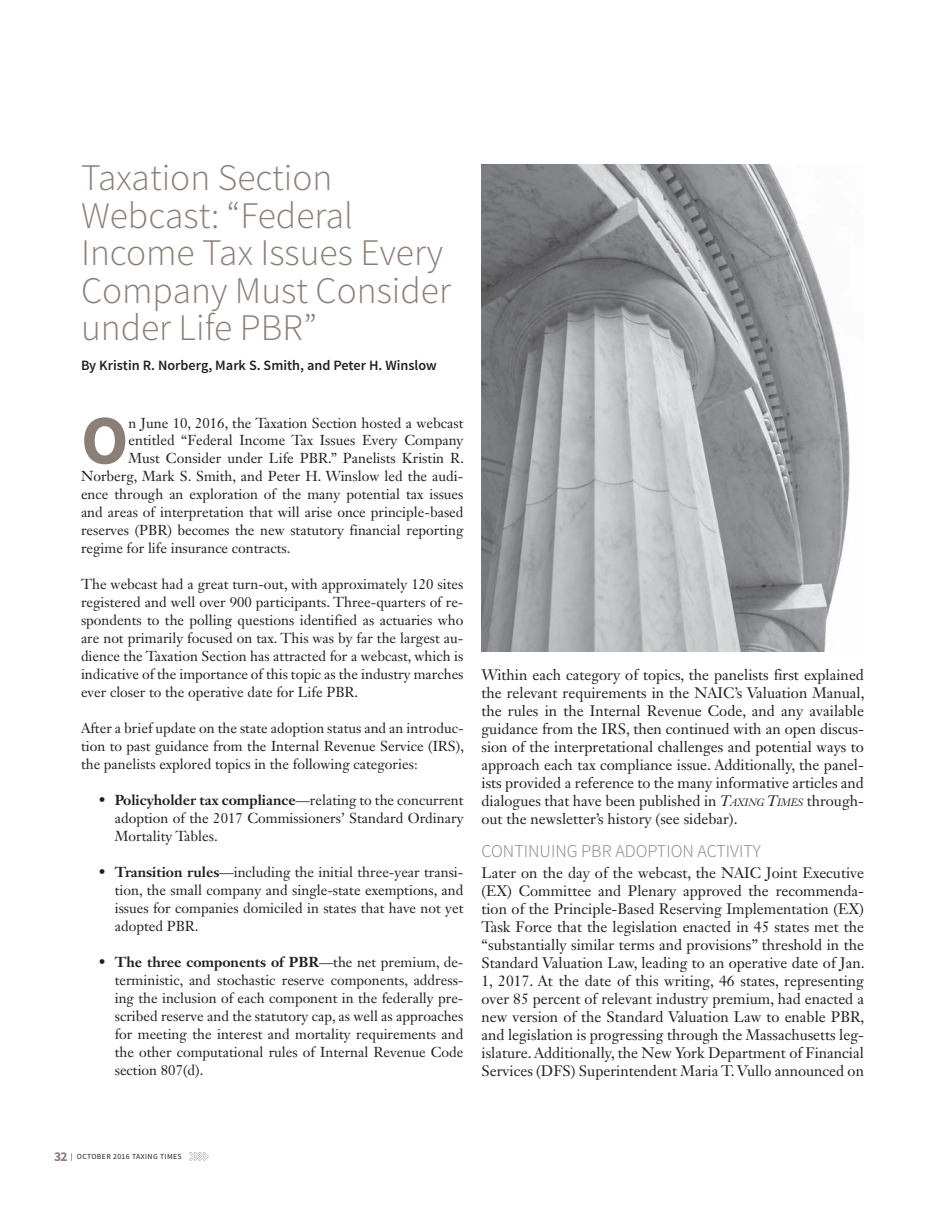
<style>
.page{position:relative;width:945px;height:1215px;background:#fff}
.page>*{position:absolute;margin:0;border:0;box-sizing:border-box;transform-origin:0 0}
.t1{font:700 69.45px "Source Sans Pro";color:#8c7f77}
.t2{font:300 37.5px/37.5px "Source Sans Pro";color:#8c7f77}
.t3{font:300 18px "Source Sans Pro";color:#8c7f77}
.t4{font:15px/18px "Janson Text LT Std";color:#231f20;text-align:justify}
.t5{font:14.25px/18px "Janson Text LT Std";color:#231f20;text-align:justify}
.t6{font:600 14.25px "Source Sans Pro";color:#231f20}
.t7{font:7.8px "Source Sans Pro";letter-spacing:.05em;color:#231f20}
.s1{font-weight:700}
.s2{font-style:italic}
.s3{font-style:italic;font-size:10.5px}
.s4{font-weight:700;font-size:13.5px;color:#8c7f77}
</style>
<div class="page">
<svg style="left:189px;top:1152px;width:20px;height:9px"></svg>
<img style="left:482px;top:165px;width:368px;height:487px">
<h2 class="t2" style="left:81px;top:159px;width:371px">Taxation Section<br>Webcast: “Federal<br>Income Tax Issues Every<br>Company Must Consider under Life PBR”</h2>
<p class="t6" style="left:81px;top:356px;width:357px">By Kristin R. Norberg, Mark S. Smith, and Peter H. Winslow</p>
<h1 class="t1" style="left:81px;top:396px;width:49px">O</h1>
<p class="t5" style="left:129px;top:413px;width:337px">n June 10, 2016, the Taxation Section hosted a webcast</p>
<p class="t5" style="left:129px;top:431px;width:336px">entitled “Federal Income Tax Issues Every Company</p>
<p class="t5" style="left:129px;top:449px;width:337px">Must Consider under Life PBR.” Panelists Kristin R.</p>
<p class="t5" style="left:81px;top:467px;width:384px">Norberg, Mark S. Smith, and Peter H. Winslow led the audi-</p>
<p class="t5" style="left:81px;top:485px;width:384px">ence through an exploration of the many potential tax issues</p>
<p class="t5" style="left:81px;top:503px;width:384px">and areas of interpretation that will arise once principle-based</p>
<p class="t5" style="left:81px;top:521px;width:384px">reserves (PBR) becomes the new statutory financial reporting</p>
<p class="t5" style="left:81px;top:539px;width:211px">regime for life insurance contracts.</p>
<p class="t5" style="left:81px;top:575px;width:384px">The webcast had a great turn-out, with approximately 120 sites registered and well over 900 participants. Three-quarters of re&shy;spondents to the polling questions identified as actuaries who are not primarily focused on tax. This was by far the largest au&shy;dience the Taxation Section has attracted for a webcast, which is indicative of the importance of this topic as the industry marches ever closer to the operative date for Life PBR.</p>
<p class="t5" style="left:81px;top:719px;width:385px">After a brief update on the state adoption status and an introduc&shy;tion to past guidance from the Internal Revenue Service (IRS), the panelists explored topics in the following categories:</p>
<p class="t5" style="left:115px;top:791px;width:350px;text-indent:-16px">• <span class="s1">Policyholder tax compliance</span>—relating to the concurrent adoption of the 2017 Commissioners’ Standard Ordinary Mortality Tables.</p>
<p class="t5" style="left:115px;top:863px;width:350px;text-indent:-16px">• <span class="s1">Transition rules</span>—including the initial three-year transi&shy;tion, the small company and single-state exemptions, and issues for companies domiciled in states that have not yet adopted PBR.</p>
<p class="t5" style="left:115px;top:953px;width:350px;text-indent:-16px">• <span class="s1">The three components of PBR</span>—the net premium, de&shy;terministic, and stochastic reserve components, address&shy;ing the inclusion of each component in the federally pre&shy;scribed reserve and the statutory cap, as well as approaches for meeting the interest and mortality requirements and the other computational rules of Internal Revenue Code section 807(d).</p>
<p class="t4" style="left:482px;top:665px;width:385px">Within each category of topics, the panelists first explained the relevant requirements in the NAIC’s Valuation Manual, the rules in the Internal Revenue Code, and any available guidance from the IRS, then continued with an open discus&shy;sion of the interpretational challenges and potential ways to approach each tax compliance issue. Additionally, the panel&shy;ists provided a reference to the many informative articles and dialogues that have been published in <span class="s2">T</span><span class="s3">AXING</span> <span class="s2">T</span><span class="s3">IMES</span> through&shy;out the newsletter’s history (see sidebar).</p>
<p class="t3" style="left:482px;top:840px;width:281px">CONTINUING PBR ADOPTION ACTIVITY</p>
<p class="t4" style="left:482px;top:863px;width:385px">Later on the day of the webcast, the NAIC Joint Executive (EX) Committee and Plenary approved the recommenda&shy;tion of the Principle-Based Reserving Implementation (EX)<br>Task Force that the legislation enacted in 45 states met the “substantially similar terms and provisions” threshold in the Standard Valuation Law, leading to an operative date of Jan.<br>1, 2017. At the date of this writing, 46 states, representing over 85 percent of relevant industry premium, had enacted a new version of the Standard Valuation Law to enable PBR, and legislation is progressing through the Massachusetts leg&shy;islature. Additionally, the New York Department of Financial Services (DFS) Superintendent Maria T. Vullo announced on</p>
<p class="t7" style="left:54px;top:1152px;width:129px"><span class="s4">32</span> | OCTOBER 2016 TAXING TIMES</p>
</div>
